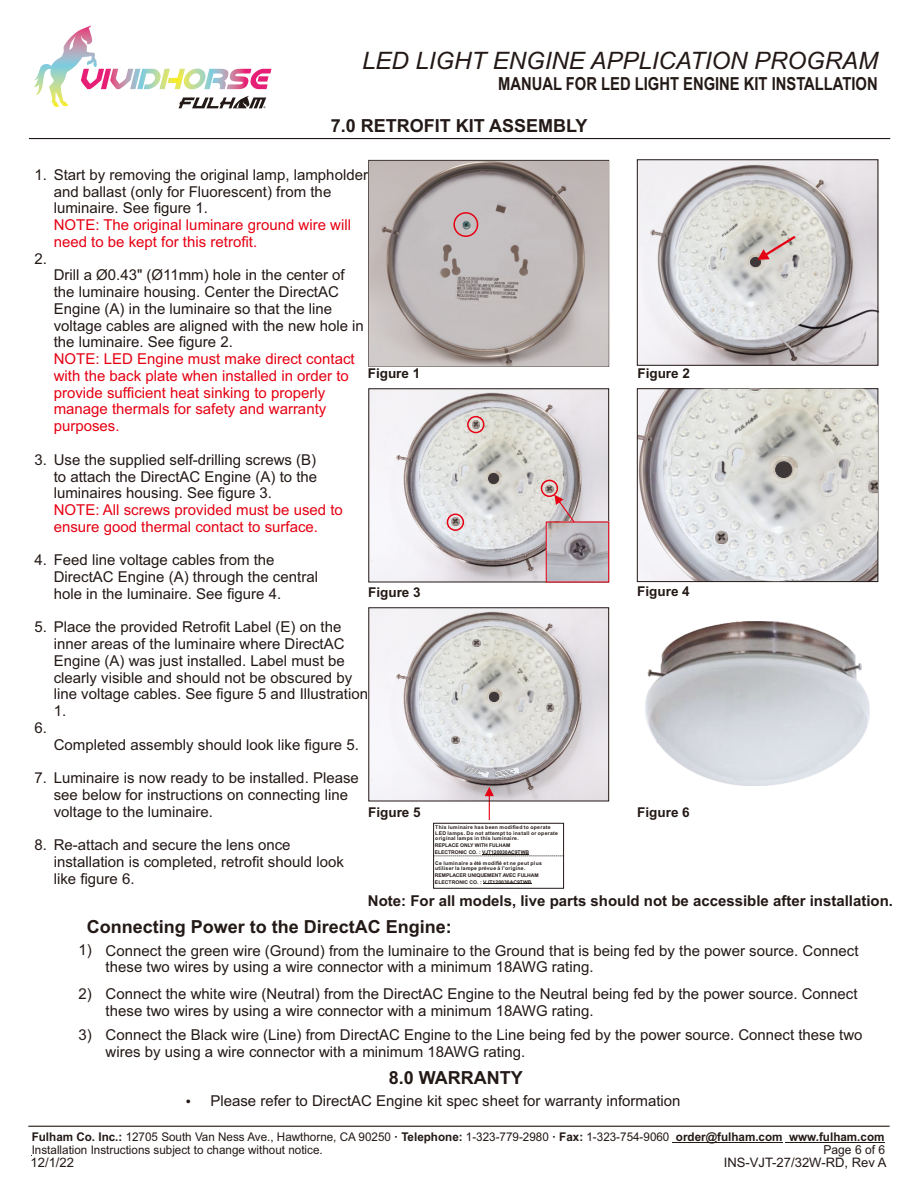
<style>
.page{position:relative;width:918px;height:1188px;background:#fff}
.page>*{position:absolute;margin:0;border:0;box-sizing:border-box;transform-origin:0 0}
.t1{font:italic 24px "Arial";color:#231916}
.t2{font:700 18px "Arial";color:#231916}
.t3{font:700 18px "Arial Narrow";color:#231916}
.t4{font:15px/16.8px "Arial";color:#231916}
.t5{font:15px/16.8px "Arial";color:#e60013}
.t6{font:700 15px "Arial";color:#231916}
.t7{font:700 13.5px "Arial";color:#231916}
.t8{font:13.05px "Arial";color:#231916}
.t9{font:12.3px "Arial";color:#231916}
.t10{font:12px/13.4px "Arial";color:#231916}
.t11{font:700 5.1px/5.7px "Arial";letter-spacing:.055em;color:#231916}
.t12{font:700 5.1px/6.6px "Arial";letter-spacing:-.02em;color:#231916}
.s1{font-weight:700}
</style>
<div class="page">
<div style="left:368px;top:388px;width:241px;height:194px;border:1px solid #231916"></div>
<img style="left:639px;top:161px;width:237px;height:203px">
<img style="left:369px;top:161px;width:240px;height:206px">
<hr style="left:29px;top:138px;width:861px;height:1px;background:#231916">
<svg style="left:485px;top:798px;width:9px;height:22px"></svg>
<hr style="left:676px;top:1142px;width:107px;height:1px;background:#231916">
<hr style="left:789px;top:1142px;width:96px;height:1px;background:#231916">
<hr style="left:28px;top:1126px;width:862px;height:1px;background:#231916">
<div style="left:368px;top:607px;width:241px;height:194px;border:1px solid #231916"></div>
<div style="left:453px;top:212px;width:25px;height:25px;border:2px solid #e60013;border-radius:50%"></div>
<img style="left:548px;top:521px;width:61px;height:59px">
<img style="left:645px;top:621px;width:225px;height:165px">
<svg style="left:184px;top:73px;width:8px;height:16px"></svg>
<svg style="left:179px;top:96px;width:87px;height:12px"></svg>
<svg style="left:34px;top:26px;width:63px;height:81px"></svg>
<img style="left:644px;top:159px;width:222px;height:207px">
<img style="left:391px;top:388px;width:204px;height:191px">
<div style="left:447px;top:514px;width:17px;height:17px;border:2px solid #e60013;border-radius:50%"></div>
<div style="left:467px;top:416px;width:18px;height:17px;border:2px solid #e60013;border-radius:50%"></div>
<div style="left:541px;top:480px;width:17px;height:17px;border:2px solid #e60013;border-radius:50%"></div>
<svg style="left:472px;top:421px;width:8px;height:8px"></svg>
<svg style="left:451px;top:518px;width:8px;height:8px"></svg>
<svg style="left:546px;top:485px;width:29px;height:37px"></svg>
<div style="left:546px;top:522px;width:63px;height:60px;border:1px solid #e60013"></div>
<img style="left:392px;top:607px;width:204px;height:191px">
<svg style="left:473px;top:639px;width:7px;height:8px"></svg>
<svg style="left:546px;top:704px;width:8px;height:7px"></svg>
<svg style="left:452px;top:736px;width:7px;height:8px"></svg>
<div style="left:433px;top:823px;width:131px;height:65px;border:1px solid #231916"></div>
<hr style="left:482px;top:854px;width:47px;height:1px;background:#231916">
<hr style="left:483px;top:884px;width:49px;height:1px;background:#231916">
<svg style="left:434px;top:856px;width:130px;height:1px"></svg>
<svg style="left:464px;top:765px;width:56px;height:14px"></svg>
<img style="left:637px;top:389px;width:241px;height:193px">
<svg style="left:749px;top:389px;width:12px;height:2px"></svg>
<svg style="left:868px;top:480px;width:10px;height:12px"></svg>
<svg style="left:715px;top:532px;width:13px;height:12px"></svg>
<div style="left:750px;top:257px;width:11px;height:10px;background:#3e3938;border:1px solid #3e3a39;border-radius:50%"></div>
<svg style="left:758px;top:236px;width:37px;height:24px"></svg>
<div style="left:488px;top:473px;width:11px;height:11px;background:#3e3938;border:1px solid #3e3a39;border-radius:50%"></div>
<div style="left:775px;top:461px;width:17px;height:17px;background:#3e3938;border:1px solid #3e3a39;border-radius:50%"></div>
<div style="left:489px;top:692px;width:10px;height:10px;background:#3e3938;border:1px solid #3e3a39;border-radius:50%"></div>
<h1 class="t1" style="left:362px;top:51px;width:518px">LED LIGHT ENGINE APPLICATION PROGRAM</h1>
<p class="t3" style="left:498px;top:76px;width:381px">MANUAL FOR LED LIGHT ENGINE KIT INSTALLATION</p>
<p class="t2" style="left:331px;top:119px;width:258px">7.0 RETROFIT KIT ASSEMBLY</p>
<p class="t4" style="left:34px;top:167px;width:14px">1.</p>
<p class="t4" style="left:34px;top:251px;width:14px">2.</p>
<p class="t4" style="left:34px;top:452px;width:14px">3.</p>
<p class="t4" style="left:34px;top:553px;width:14px">4.</p>
<p class="t4" style="left:34px;top:620px;width:14px">5.</p>
<p class="t4" style="left:34px;top:720px;width:14px">6.</p>
<p class="t4" style="left:34px;top:771px;width:14px">7.</p>
<p class="t4" style="left:34px;top:838px;width:14px">8.</p>
<p class="t4" style="left:54px;top:168px;width:316px">Start by removing the original lamp, lampholder and ballast (only for Fluorescent) from the luminaire. See figure 1.</p>
<p class="t5" style="left:54px;top:218px;width:299px">NOTE: The original luminare ground wire will need to be kept for this retrofit.</p>
<p class="t4" style="left:54px;top:268px;width:312px">Drill a Ø0.43" (Ø11mm) hole in the center of the luminaire housing. Center the DirectAC Engine (A) in the luminaire so that the line voltage cables are aligned with the new hole in the luminaire. See figure 2.</p>
<p class="t5" style="left:54px;top:352px;width:302px">NOTE: LED Engine must make direct contact with the back plate when installed in order to provide sufficient heat sinking to properly manage thermals for safety and warranty purposes.</p>
<p class="t4" style="left:54px;top:452px;width:265px;text-align:justify">Use the supplied self-drilling screws (B) to attach the DirectAC Engine (A) to the luminaires housing. See figure 3.</p>
<p class="t5" style="left:54px;top:503px;width:291px">NOTE: All screws provided must be used to ensure good thermal contact to surface.</p>
<p class="t4" style="left:54px;top:553px;width:266px">Feed line voltage cables from the<br>DirectAC Engine (A) through the central hole in the luminaire. See figure 4.</p>
<p class="t4" style="left:54px;top:620px;width:316px">Place the provided Retrofit Label (E) on the inner areas of the luminaire where DirectAC Engine (A) was just installed. Label must be clearly visible and should not be obscured by line voltage cables. See figure 5 and Illustration 1.</p>
<p class="t4" style="left:54px;top:737px;width:307px">Completed assembly should look like figure 5.</p>
<p class="t4" style="left:54px;top:771px;width:307px">Luminaire is now ready to be installed. Please see below for instructions on connecting line voltage to the luminaire.</p>
<p class="t4" style="left:54px;top:838px;width:292px">Re-attach and secure the lens once installation is completed, retrofit should look like figure 6.</p>
<p class="t7" style="left:637px;top:369px;width:54px">Figure 2</p>
<p class="t7" style="left:368px;top:369px;width:54px">Figure 1</p>
<p class="t7" style="left:637px;top:586px;width:54px">Figure 4</p>
<p class="t7" style="left:368px;top:587px;width:54px">Figure 3</p>
<p class="t7" style="left:637px;top:807px;width:54px">Figure 6</p>
<p class="t7" style="left:368px;top:807px;width:54px">Figure 5</p>
<p class="t11" style="left:435px;top:825px;width:124px">This luminaire has been modified to operate<br>LED lamps. Do not attempt to install or operate original lamps in this luminaire.</p>
<p class="t12" style="left:435px;top:843px;width:96px">REPLACE ONLY WITH FULHAM<br>ELECTRONIC CO. : VJT120030AC9TWB</p>
<p class="t12" style="left:435px;top:873px;width:105px">REMPLACER UNIQUEMENT AVEC FULHAM<br>ELECTRONIC CO. : VJT120030AC9TWB</p>
<p class="t11" style="left:435px;top:860px;width:108px">Ce luminaire a été modifié et ne peut plus utiliser la lampe prévue à l'origine.</p>
<p class="t6" style="left:368px;top:895px;width:527px">Note: For all models, live parts should not be accessible after installation.</p>
<p class="t2" style="left:87px;top:920px;width:367px">Connecting Power to the DirectAC Engine:</p>
<p class="t4" style="left:106px;top:943px;width:754px;text-indent:-27px">1) Connect the green wire (Ground) from the luminaire to the Ground that is being fed by the power source. Connect these two wires by using a wire connector with a minimum 18AWG rating.</p>
<p class="t4" style="left:106px;top:987px;width:753px;text-indent:-27px">2) Connect the white wire (Neutral) from the DirectAC Engine to the Neutral being fed by the power source. Connect these two wires by using a wire connector with a minimum 18AWG rating.</p>
<p class="t4" style="left:106px;top:1028px;width:759px;text-indent:-27px">3) Connect the Black wire (Line) from DirectAC Engine to the Line being fed by the power source. Connect these two wires by using a wire connector with a minimum 18AWG rating.</p>
<p class="t2" style="left:389px;top:1071px;width:136px">8.0 WARRANTY</p>
<p class="t4" style="left:185px;top:1094px;width:497px">• Please refer to DirectAC Engine kit spec sheet for warranty information</p>
<p class="t10" style="left:32px;top:1131px;width:854px"><span class="s1">Fulham Co. Inc.:</span> 12705 South Van Ness Ave., Hawthorne, CA 90250 <span class="s1">· Telephone:</span> 1-323-779-2980 <span class="s1">· Fax:</span> 1-323-754-9060 <span class="s1">order@fulham.com www.fulham.com<br></span>Installation Instructions subject to change without notice.</p>
<p class="t9" style="left:824px;top:1145px;width:63px">Page 6 of 6</p>
<p class="t8" style="left:31px;top:1157px;width:45px">12/1/22</p>
<p class="t8" style="left:724px;top:1158px;width:164px">INS-VJT-27/32W-RD, Rev A</p>
</div>
